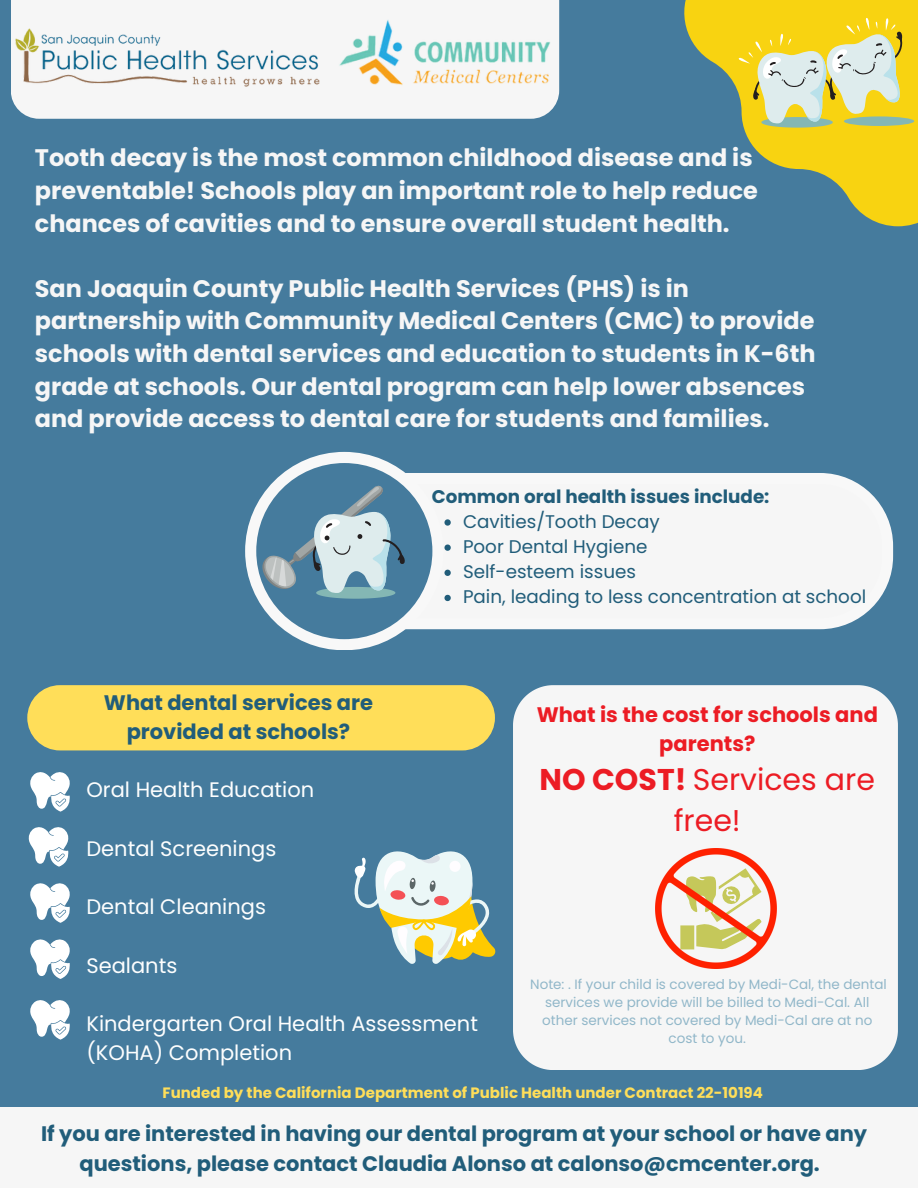
<style>
.page{position:relative;width:918px;height:1188px;background:#457b9d}
.page>*{position:absolute;margin:0;border:0;box-sizing:border-box;transform-origin:0 0}
.t1{font:30px/41.7px "Poppins";color:#ec1c24;text-align:center}
.t2{font:700 24px/32.7px "Poppins";color:#f6f6f6}
.t3{font:700 21px/29.2px "Poppins";color:#215d7a;text-align:center}
.t4{font:21px/29.2px "Poppins";color:#fdfefe}
.t5{font:700 21px/29.2px "Poppins";color:#ec1c24;text-align:center}
.t6{font:18.3px "Poppins";color:#215d7a}
.t7{font:700 18.3px "Poppins";color:#215d7a}
.t8{font:700 15px "Poppins";color:#ffde59}
.t9{font:13.5px/18px "Poppins";color:#91b7c9;text-align:center}
.s1{font-weight:700}
</style>
<div class="page">
<div style="left:513px;top:685px;width:385px;height:385px;background:#f6f6f6"></div>
<div style="left:27px;top:685px;width:468px;height:65px;background:#ffde59;border-radius:33px"></div>
<svg style="left:684px;top:0;width:234px;height:226px;fill:#f8d311"></svg>
<svg style="left:354px;top:851px;width:141px;height:113px"></svg>
<svg style="left:30px;top:939px;width:40px;height:40px"></svg>
<svg style="left:28px;top:827px;width:41px;height:40px"></svg>
<svg style="left:30px;top:772px;width:40px;height:40px"></svg>
<svg style="left:30px;top:883px;width:40px;height:40px"></svg>
<svg style="left:30px;top:1000px;width:40px;height:40px"></svg>
<div style="left:11px;top:0;width:548px;height:119px;background:#f6f6f6"></div>
<img style="left:11px;top:12px;width:323px;height:92px">
<img style="left:337px;top:12px;width:222px;height:89px">
<div style="left:0;top:1107px;width:918px;height:81px;background:#f6f6f6"></div>
<img style="left:656px;top:849px;width:120px;height:119px">
<div style="left:451px;top:473px;width:442px;height:156px;background:#f6f6f6"></div>
<svg style="left:844px;top:116px;width:70px;height:10px"></svg>
<svg style="left:738px;top:17px;width:165px;height:111px;background:#e0d777"></svg>
<svg style="left:245px;top:452px;width:206px;height:198px"></svg>
<p class="t2" style="left:35px;top:142px;width:725px">Tooth decay is the most common childhood disease and is preventable! Schools play an important role to help reduce chances of cavities and to ensure overall student health.</p>
<p class="t2" style="left:35px;top:272px;width:782px">San Joaquin County Public Health Services (PHS) is in partnership with Community Medical Centers (CMC) to provide schools with dental services and education to students in K-6th grade at schools. Our dental program can help lower absences and provide access to dental care for students and families.</p>
<h4 class="t3" style="left:104px;top:688px;width:271px">What dental services are provided at schools?</h4>
<p class="t4" style="left:86px;top:775px;width:229px">Oral Health Education</p>
<p class="t4" style="left:86px;top:834px;width:191px">Dental Screenings</p>
<h1 class="t4" style="left:86px;top:892px;width:181px">Dental Cleanings</h1>
<h1 class="t4" style="left:86px;top:951px;width:92px">Sealants</h1>
<h2 class="t7" style="left:432px;top:483px;width:339px">Common oral health issues include:</h2>
<p class="t6" style="left:463px;top:509px;width:198px">Cavities/Tooth Decay</p>
<h3 class="t6" style="left:463px;top:534px;width:186px">Poor Dental Hygiene</h3>
<p class="t6" style="left:463px;top:559px;width:174px">Self-esteem issues</p>
<p class="t6" style="left:463px;top:584px;width:405px">Pain, leading to less concentration at school</p>
<p class="t5" style="left:537px;top:700px;width:343px">What is the cost for schools and parents?</p>
<p class="t1" style="left:540px;top:758px;width:337px"><span class="s1">NO COST!</span> Services are free!</p>
<p class="t4" style="left:86px;top:1009px;width:393px">Kindergarten Oral Health Assessment (KOHA) Completion</p>
<p class="t9" style="left:530px;top:976px;width:358px">Note: . If your child is covered by Medi-Cal, the dental services we provide will be billed to Medi-Cal. All other services not covered by Medi-Cal are at no cost to you.</p>
<p class="t8" style="left:163px;top:1082px;width:602px">Funded by the California Department of Public Health under Contract 22-10194</p>
<p class="t3" style="left:41px;top:1120px;width:828px">If you are interested in having our dental program at your school or have any questions, please contact Claudia Alonso at calonso@cmcenter.org.</p>
</div>
